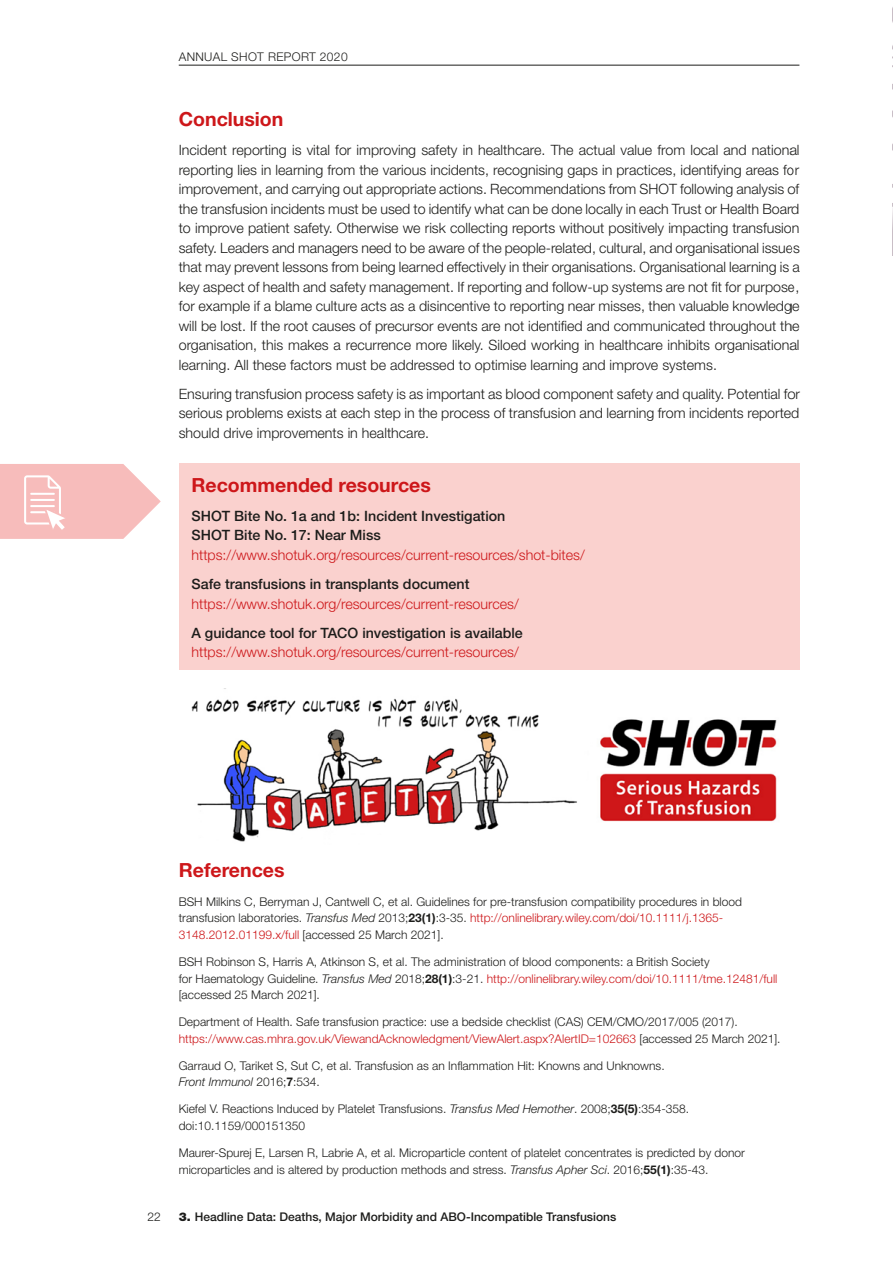
<style>
.page{position:relative;width:893px;height:1263px;background:#fff}
.page>*{position:absolute;margin:0;border:0;box-sizing:border-box;transform-origin:0 0}
.t1{font:700 19.5px "Helvetica Neue";color:#cd171a}
.t2{font:300 14.25px/19.5px "Helvetica Neue";color:#1d1d1b;text-align:justify}
.t3{font:300 14.25px "Helvetica Neue";color:#cd171a}
.t4{font:500 14.25px/19.5px "Helvetica Neue";color:#1d1d1b}
.t5{font:300 12px/16.5px "Helvetica Neue";color:#1d1d1b}
.t6{font:500 12px "Helvetica Neue";color:#1d1d1b}
.t7{font:300 12px "Helvetica Neue";letter-spacing:.03em;color:#1d1d1b}
.s1{font-style:italic}
.s2{font-weight:700}
.s3{color:#cd171a}
.s4{font-weight:900}
</style>
<div class="page">
<hr style="left:179px;top:65px;width:620px;height:1px;background:#1d1d1b">
<div style="left:179px;top:463px;width:620px;height:207px;background:#fad1ce"></div>
<img style="left:191px;top:698px;width:586px;height:144px">
<svg style="left:892px;top:7px;width:1px;height:144px"></svg>
<svg style="left:892px;top:184px;width:1px;height:71px"></svg>
<svg style="left:0;top:464px;width:161px;height:75px"></svg>
<p class="t7" style="left:179px;top:49px;width:170px">ANNUAL SHOT REPORT 2020</p>
<h1 class="t1" style="left:179px;top:107px;width:106px">Conclusion</h1>
<p class="t2" style="left:179px;top:140px;width:623px">Incident reporting is vital for improving safety in healthcare. The actual value from local and national reporting lies in learning from the various incidents, recognising gaps in practices, identifying areas for improvement, and carrying out appropriate actions. Recommendations from SHOT following analysis of the transfusion incidents must be used to identify what can be done locally in each Trust or Health Board to improve patient safety. Otherwise we risk collecting reports without positively impacting transfusion safety. Leaders and managers need to be aware of the people-related, cultural, and organisational issues that may prevent lessons from being learned effectively in their organisations. Organisational learning is a key aspect of health and safety management. If reporting and follow-up systems are not fit for purpose, for example if a blame culture acts as a disincentive to reporting near misses, then valuable knowledge will be lost. If the root causes of precursor events are not identified and communicated throughout the organisation, this makes a recurrence more likely. Siloed working in healthcare inhibits organisational learning. All these factors must be addressed to optimise learning and improve systems.</p>
<p class="t2" style="left:179px;top:384px;width:623px">Ensuring transfusion process safety is as important as blood component safety and quality. Potential for serious problems exists at each step in the process of transfusion and learning from incidents reported should drive improvements in healthcare.</p>
<h1 class="t1" style="left:192px;top:473px;width:241px">Recommended resources</h1>
<p class="t4" style="left:192px;top:506px;width:315px">SHOT Bite No. 1a and 1b: Incident Investigation<br>SHOT Bite No. 17: Near Miss</p>
<p class="t3" style="left:192px;top:546px;width:395px">https://www.shotuk.org/resources/current-resources/shot-bites/</p>
<p class="t4" style="left:192px;top:574px;width:279px">Safe transfusions in transplants document</p>
<p class="t3" style="left:192px;top:595px;width:329px">https://www.shotuk.org/resources/current-resources/</p>
<p class="t4" style="left:192px;top:623px;width:333px">A guidance tool for TACO investigation is available</p>
<p class="t3" style="left:192px;top:644px;width:329px">https://www.shotuk.org/resources/current-resources/</p>
<h1 class="t1" style="left:179px;top:858px;width:107px">References</h1>
<p class="t5" style="left:179px;top:893px;width:565px">BSH Milkins C, Berryman J, Cantwell C, et al. Guidelines for pre-transfusion compatibility procedures in blood transfusion laboratories. <span class="s1">Transfus Med</span> 2013;<span class="s2">23(1)</span>:3-35. <span class="s3">http://onlinelibrary.wiley.com/doi/10.1111/j.1365-<br>3148.2012.01199.x/full</span> [accessed 25 March 2021].</p>
<p class="t5" style="left:179px;top:953px;width:600px">BSH Robinson S, Harris A, Atkinson S, et al. The administration of blood components: a British Society<br>for Haematology Guideline. <span class="s1">Transfus Med</span> 2018;<span class="s2">28(1)</span>:3-21. <span class="s3">http://onlinelibrary.wiley.com/doi/10.1111/tme.12481/full </span>[accessed 25 March 2021].</p>
<p class="t5" style="left:179px;top:1013px;width:603px">Department of Health. Safe transfusion practice: use a bedside checklist (CAS) CEM/CMO/2017/005 (2017). <span class="s3">https://www.cas.mhra.gov.uk/ViewandAcknowledgment/ViewAlert.aspx?AlertID=102663</span> [accessed 25 March 2021].</p>
<p class="t5" style="left:179px;top:1057px;width:487px">Garraud O, Tariket S, Sut C, et al. Transfusion as an Inflammation Hit: Knowns and Unknowns.<br><span class="s1">Front Immunol</span> 2016;<span class="s2">7</span>:534.</p>
<p class="t5" style="left:179px;top:1101px;width:512px">Kiefel V. Reactions Induced by Platelet Transfusions. <span class="s1">Transfus Med Hemother</span>. 2008;<span class="s2">35(5)</span>:354-358. doi:10.1159/000151350</p>
<p class="t5" style="left:179px;top:1144px;width:568px">Maurer-Spurej E, Larsen R, Labrie A, et al. Microparticle content of platelet concentrates is predicted by donor microparticles and is altered by production methods and stress. <span class="s1">Transfus Apher Sci</span>. 2016;<span class="s2">55(1)</span>:35-43.</p>
<p class="t5" style="left:147px;top:1208px;width:15px">22</p>
<p class="t6" style="left:179px;top:1209px;width:439px"><span class="s4">3.</span> Headline Data: Deaths, Major Morbidity and ABO-Incompatible Transfusions</p>
</div>
